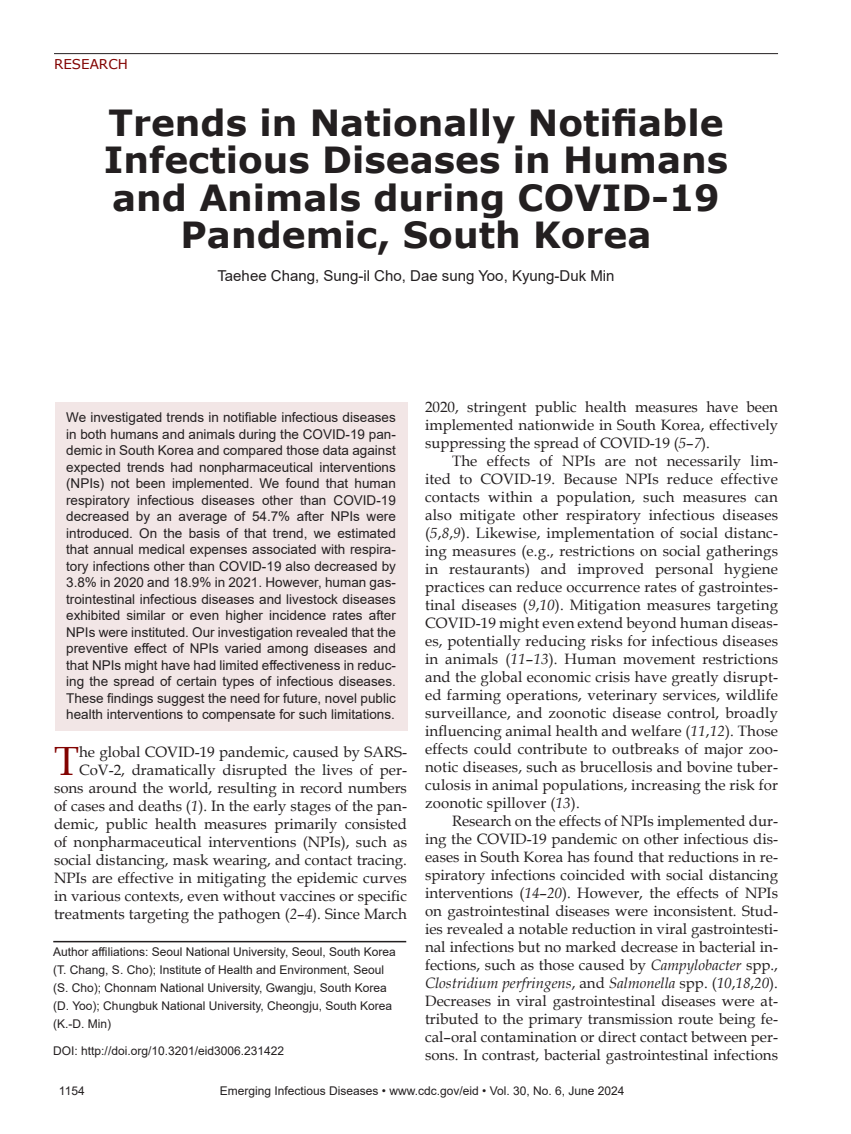
<style>
.page{position:relative;width:851px;height:1134px;background:#fff}
.page>*{position:absolute;margin:0;border:0;box-sizing:border-box;transform-origin:0 0}
.Drop_Cap{font:40.8px "Book Antiqua";color:#820301}
.Article_Title{font:700 36px/37.5px "Verdana";color:#231f20;text-align:center}
.Body_Text{font:15px/18px "Book Antiqua";letter-spacing:.005em;color:#231f20;text-align:justify}
.Drop_Cap-2{font:15px/18px "Book Antiqua";color:#231f20;text-align:right}
.Authors{font:15px "Arial";color:#231f20}
.Abstract{font:13.5px/16.5px "Arial";color:#231f20;text-align:justify}
.t1{font:13.5px "Verdana";color:#820301}
.Affiliations{font:12px/18px "Arial";color:#231f20}
.DOI{font:12px "Arial";color:#231f20}
.s1{font-style:italic}
</style>
<div class="page">
<hr style="left:54px;top:53px;width:724px;height:1px;background:#231f20">
<div style="left:55px;top:402px;width:353px;height:329px;background:#f2e6e6"></div>
<hr style="left:53px;top:941px;width:353px;height:1px;background:#231f20">
<p class="t1" style="left:54px;top:55px;width:75px">RESEARCH</p>
<p class="Article_Title" style="left:104px;top:103px;width:625px">Trends in Nationally Notifiable<br>Infectious Diseases in Humans and Animals during COVID-19<br>Pandemic, South Korea</p>
<p class="Authors" style="left:217px;top:265px;width:398px">Taehee Chang, Sung-il Cho, Dae sung Yoo, Kyung-Duk Min</p>
<p class="Abstract" style="left:66px;top:409px;width:331px">We investigated trends in notifiable infectious diseases in both humans and animals during the COVID-19 pan&shy;demic in South Korea and compared those data against expected trends had nonpharmaceutical interventions (NPIs) not been implemented. We found that human respiratory infectious diseases other than COVID-19 decreased by an average of 54.7% after NPIs were introduced. On the basis of that trend, we estimated that annual medical expenses associated with respira&shy;tory infections other than COVID-19 also decreased by 3.8% in 2020 and 18.9% in 2021. However, human gas&shy;trointestinal infectious diseases and livestock diseases exhibited similar or even higher incidence rates after NPIs were instituted. Our investigation revealed that the preventive effect of NPIs varied among diseases and that NPIs might have had limited effectiveness in reduc&shy;ing the spread of certain types of infectious diseases.<br>These findings suggest the need for future, novel public health interventions to compensate for such limitations.</p>
<p class="Drop_Cap-2" style="left:54px;top:742px;width:354px">he global COVID-19 pandemic, caused by SARS-CoV-2, dramatically disrupted the lives of per&shy;sons around the world, resulting in record numbers of cases and deaths (<span class="s1">1</span>). In the early stages of the pan&shy;demic, public health measures primarily consisted of nonpharmaceutical interventions (NPIs), such as social distancing, mask wearing, and contact tracing.<br>NPIs are effective in mitigating the epidemic curves in various contexts, even without vaccines or specific treatments targeting the pathogen (<span class="s1">2</span>–<span class="s1">4</span>). Since March</p>
<p class="Drop_Cap" style="left:54px;top:732px;width:26px">T</p>
<p class="Affiliations" style="left:53px;top:943px;width:344px">Author affiliations: Seoul National University, Seoul, South Korea (T. Chang, S. Cho); Institute of Health and Environment, Seoul (S. Cho); Chonnam National University, Gwangju, South Korea (D. Yoo); Chungbuk National University, Cheongju, South Korea (K.-D. Min)</p>
<p class="DOI" style="left:53px;top:1042px;width:232px">DOI: http://doi.org/10.3201/eid3006.231422</p>
<p class="Drop_Cap-2" style="left:425px;top:397px;width:354px;text-align:justify">2020, stringent public health measures have been implemented nationwide in South Korea, effectively suppressing the spread of COVID-19 (<span class="s1">5</span>–<span class="s1">7</span>).</p>
<p class="Body_Text" style="left:425px;top:451px;width:354px;text-indent:27px">The effects of NPIs are not necessarily lim&shy;ited to COVID-19. Because NPIs reduce effective contacts within a population, such measures can also mitigate other respiratory infectious diseases (<span class="s1">5</span>,<span class="s1">8</span>,<span class="s1">9</span>). Likewise, implementation of social distanc&shy;ing measures (e.g., restrictions on social gatherings in restaurants) and improved personal hygiene practices can reduce occurrence rates of gastrointes&shy;tinal diseases (<span class="s1">9</span>,<span class="s1">10</span>). Mitigation measures targeting COVID-19 might even extend beyond human diseas&shy;es, potentially reducing risks for infectious diseases in animals (<span class="s1">11</span>–<span class="s1">13</span>). Human movement restrictions and the global economic crisis have greatly disrupt&shy;ed farming operations, veterinary services, wildlife surveillance, and zoonotic disease control, broadly influencing animal health and welfare (<span class="s1">11</span>,<span class="s1">12</span>). Those effects could contribute to outbreaks of major zoo&shy;notic diseases, such as brucellosis and bovine tuber&shy;culosis in animal populations, increasing the risk for zoonotic spillover (<span class="s1">13</span>).</p>
<p class="Body_Text" style="left:425px;top:811px;width:354px;text-indent:27px">Research on the effects of NPIs implemented dur&shy;ing the COVID-19 pandemic on other infectious dis&shy;eases in South Korea has found that reductions in re&shy;spiratory infections coincided with social distancing interventions (<span class="s1">14</span>–<span class="s1">20</span>). However, the effects of NPIs on gastrointestinal diseases were inconsistent. Stud&shy;ies revealed a notable reduction in viral gastrointesti&shy;nal infections but no marked decrease in bacterial in&shy;fections, such as those caused by <span class="s1">Campylobacter</span> spp., <span class="s1">Clostridium perfringens</span>, and <span class="s1">Salmonella</span> spp. (<span class="s1">10</span>,<span class="s1">18</span>,<span class="s1">20</span>).<br>Decreases in viral gastrointestinal diseases were at&shy;tributed to the primary transmission route being fe&shy;cal–oral contamination or direct contact between per&shy;sons. In contrast, bacterial gastrointestinal infections</p>
<p class="Affiliations" style="left:59px;top:1082px;width:27px">1154</p>
<p class="Affiliations" style="left:220px;top:1082px;width:406px">Emerging Infectious Diseases • www.cdc.gov/eid • Vol. 30, No. 6, June 2024</p>
</div>
